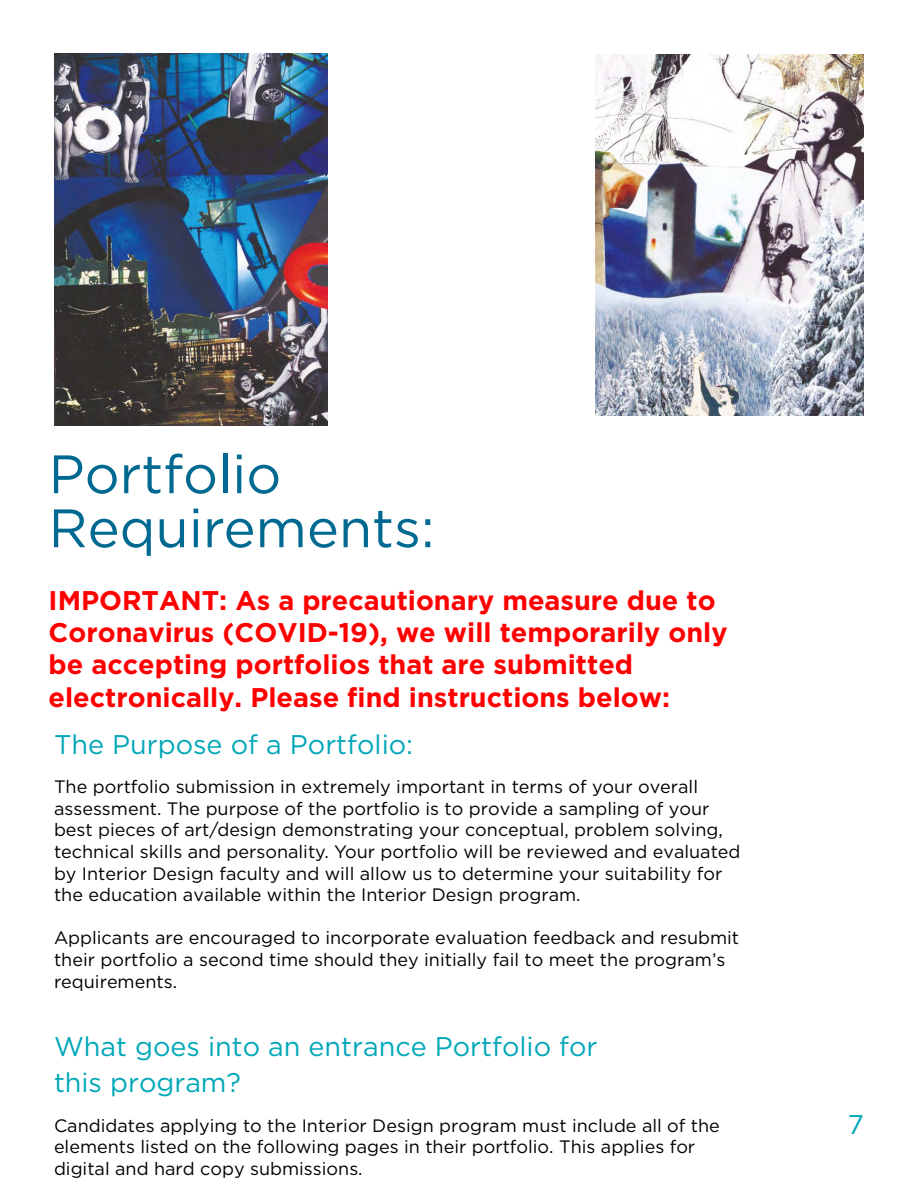
<style>
.page{position:relative;width:918px;height:1188px;background:#fff}
.page>*{position:absolute;margin:0;border:0;box-sizing:border-box;transform-origin:0 0}
.t1{font:54px/54px "Gotham";color:#006991}
.t2{font:700 27px/32.4px "Gotham";color:#f00}
.t3{font:27px/36px "Gotham";color:#00a7b8}
.t4{font:18px/21.6px "Gotham";color:#000}
</style>
<div class="page">
<img style="left:54px;top:54px;width:273px;height:371px">
<img style="left:596px;top:54px;width:268px;height:362px">
<h1 class="t1" style="left:49px;top:446px;width:388px">Portfolio<br>Requirements:</h1>
<h2 class="t2" style="left:49px;top:584px;width:680px">IMPORTANT: As a precautionary measure due to Coronavirus (COVID-19), we will temporarily only be accepting portfolios that are submitted electronically. Please find instructions below:</h2>
<h2 class="t3" style="left:54px;top:726px;width:361px">The Purpose of a Portfolio:</h2>
<p class="t4" style="left:54px;top:776px;width:688px">The portfolio submission in extremely important in terms of your overall assessment. The purpose of the portfolio is to provide a sampling of your best pieces of art/design demonstrating your conceptual, problem solving, technical skills and personality. Your portfolio will be reviewed and evaluated by Interior Design faculty and will allow us to determine your suitability for the education available within the Interior Design program.</p>
<p class="t4" style="left:54px;top:927px;width:687px">Applicants are encouraged to incorporate evaluation feedback and resubmit their portfolio a second time should they initially fail to meet the program’s requirements.</p>
<h2 class="t3" style="left:54px;top:1028px;width:545px">What goes into an entrance Portfolio for this program?</h2>
<p class="t4" style="left:54px;top:1114px;width:667px">Candidates applying to the Interior Design program must include all of the elements listed on the following pages in their portfolio. This applies for digital and hard copy submissions.</p>
<h2 class="t3" style="left:848px;top:1106px;width:18px">7</h2>
</div>
